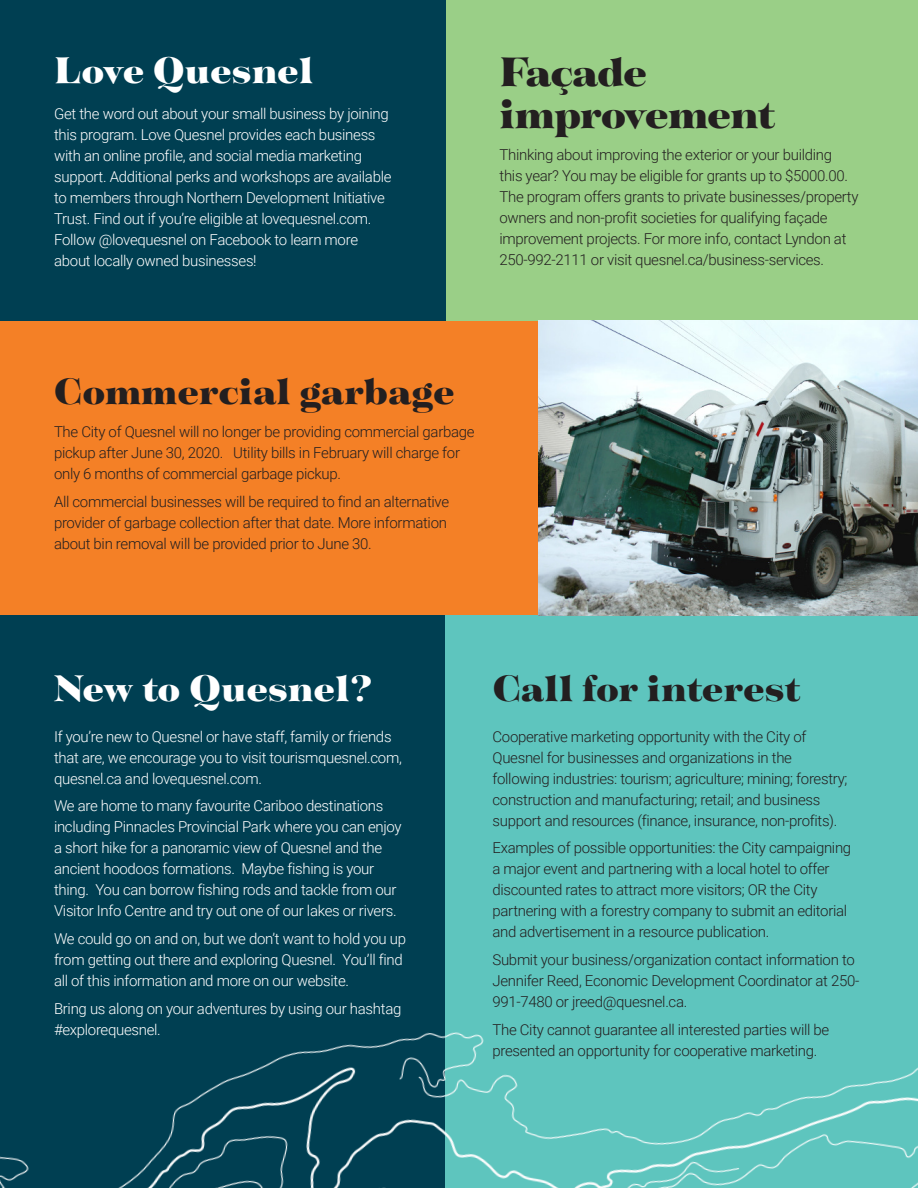
<style>
.page{position:relative;width:918px;height:1188px;background:#fff}
.page>*{position:absolute;margin:0;border:0;box-sizing:border-box;transform-origin:0 0}
.Titles{font:900 45px/42px "Tenez";letter-spacing:-.025em;color:#231f20}
.t1{font:900 40.5px "Tenez";color:#231f20}
.t2{font:900 40.5px "Tenez";color:#fff}
.Body_Copy{font:300 15px/21px "Roboto";letter-spacing:-.02em;color:#231f20}
.Body_Copy-2{font:300 15px/21px "Roboto";letter-spacing:-.02em;color:#fff}
</style>
<div class="page">
<div style="left:0;top:321px;width:918px;height:295px;background:#f48026"></div>
<div style="left:0;top:616px;width:446px;height:572px;background:#003f52"></div>
<div style="left:446px;top:0;width:472px;height:321px;background:#9acf87"></div>
<div style="left:446px;top:616px;width:472px;height:572px;background:#5ec5be"></div>
<div style="left:0;top:0;width:446px;height:321px;background:#003f52"></div>
<img style="left:539px;top:321px;width:379px;height:295px">
<img style="left:0;top:643px;width:918px;height:545px">
<p class="t2" style="left:54px;top:41px;width:261px">Love Quesnel</p>
<p class="Body_Copy-2" style="left:54px;top:102px;width:339px">Get the word out about your small business by joining this program. Love Quesnel provides each business with an online profile, and social media marketing support. Additional perks and workshops are available to members through Northern Development Initiative Trust. Find out if you’re eligible at lovequesnel.com.<br>Follow @lovequesnel on Facebook to learn more about locally owned businesses!</p>
<p class="Titles" style="left:500px;top:50px;width:278px">Façade improvement</p>
<p class="Body_Copy" style="left:500px;top:144px;width:361px">Thinking about improving the exterior or your building this year? You may be eligible for grants up to $5000.00.<br>The program offers grants to private businesses/property owners and non-profit societies for qualifying façade improvement projects. For more info, contact Lyndon at 250-992-2111 or visit quesnel.ca/business-services.</p>
<p class="t1" style="left:54px;top:361px;width:402px">Commercial garbage</p>
<p class="Body_Copy" style="left:54px;top:421px;width:422px">The City of Quesnel will no longer be providing commercial garbage pickup after June 30, 2020. Utility bills in February will charge for only 6 months of commercial garbage pickup.</p>
<p class="Body_Copy" style="left:54px;top:491px;width:397px">All commercial businesses will be required to find an alternative provider of garbage collection after that date. More information about bin removal will be provided prior to June 30.</p>
<p class="t2" style="left:54px;top:658px;width:320px">New to Quesnel?</p>
<p class="t1" style="left:492px;top:658px;width:310px">Call for interest</p>
<p class="Body_Copy" style="left:492px;top:725px;width:357px">Cooperative marketing opportunity with the City of Quesnel for businesses and organizations in the following industries: tourism; agriculture; mining; forestry; construction and manufacturing; retail; and business support and resources (finance, insurance, non-profits).</p>
<p class="Body_Copy" style="left:492px;top:837px;width:360px">Examples of possible opportunities: the City campaigning a major event and partnering with a local hotel to offer discounted rates to attract more visitors; OR the City partnering with a forestry company to submit an editorial and advertisement in a resource publication.</p>
<p class="Body_Copy" style="left:492px;top:949px;width:368px">Submit your business/organization contact information to<br>Jennifer Reed, Economic Development Coordinator at 250-<br>991-7480 or jreed@quesnel.ca.</p>
<p class="Body_Copy" style="left:492px;top:1018px;width:338px">The City cannot guarantee all interested parties will be presented an opportunity for cooperative marketing.</p>
<p class="Body_Copy-2" style="left:54px;top:725px;width:349px">If you’re new to Quesnel or have staff, family or friends that are, we encourage you to visit tourismquesnel.com, quesnel.ca and lovequesnel.com.</p>
<p class="Body_Copy-2" style="left:54px;top:795px;width:349px">We are home to many favourite Cariboo destinations including Pinnacles Provincial Park where you can enjoy a short hike for a panoramic view of Quesnel and the ancient hoodoos formations. Maybe fishing is your thing. You can borrow fishing rods and tackle from our Visitor Info Centre and try out one of our lakes or rivers.</p>
<p class="Body_Copy-2" style="left:54px;top:928px;width:354px">We could go on and on, but we don’t want to hold you up from getting out there and exploring Quesnel. You’ll find all of this information and more on our website.</p>
<p class="Body_Copy-2" style="left:54px;top:997px;width:349px">Bring us along on your adventures by using our hashtag #explorequesnel.</p>
</div>
